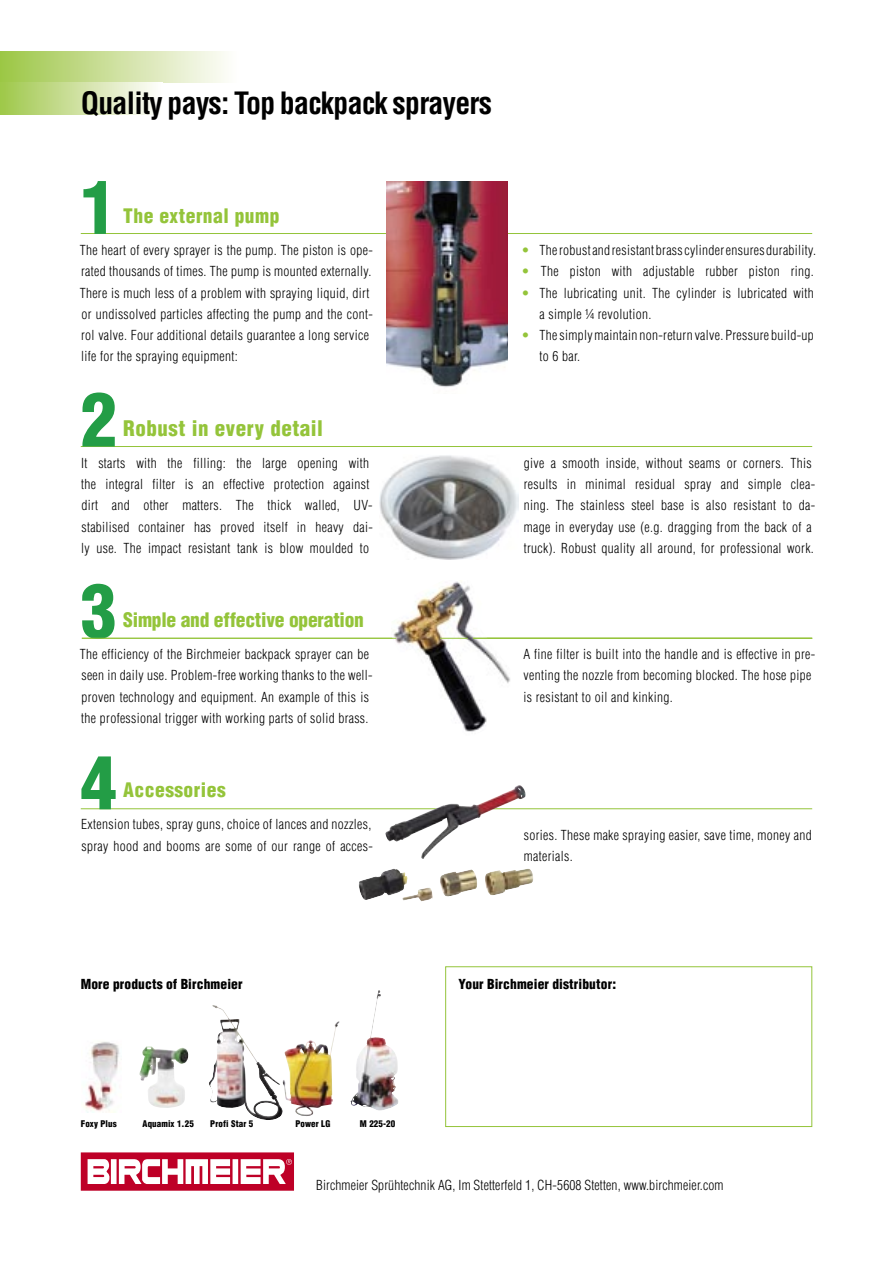
<style>
.page{position:relative;width:893px;height:1263px;background:#fff}
.page>*{position:absolute;margin:0;border:0;box-sizing:border-box;transform-origin:0 0}
.N____nummer{font:900 condensed 72px "Helvetica";color:#239d46}
.t1{font:700 condensed 30px "Helvetica";letter-spacing:-.025em;color:#000}
.N____Absatztitel{font:900 condensed 21px "Helvetica";letter-spacing:.025em;color:#94c43a}
.N____Absatztitel-2{font:900 condensed 19.5px "Helvetica";letter-spacing:-.01em;color:#94c43a}
.N____Absatztitel-3{font:900 condensed 19.5px "Helvetica";letter-spacing:.025em;color:#94c43a}
.N____Grundtext{font:300 condensed 13.5px/21.3px "Helvetica";letter-spacing:.025em;color:#000}
.N____Grundtext_Liste{font:300 condensed 13.5px/21.3px "Helvetica";letter-spacing:.025em;color:#000}
.V___text{font:300 condensed 13.5px "Helvetica";letter-spacing:.01em;color:#000}
.V___text-2{font:900 condensed 13.5px "Helvetica";letter-spacing:.01em;color:#000}
.t2{font:900 condensed 9px "Helvetica";letter-spacing:.01em;color:#000}
.s1{color:#94c43a}
</style>
<div class="page">
<img style="left:352px;top:990px;width:42px;height:117px">
<img style="left:209px;top:1005px;width:74px;height:111px">
<div style="left:0;top:51px;width:239px;height:32px;background:linear-gradient(to right,#9dc647,#fffeff)"></div>
<div style="left:0;top:83px;width:163px;height:32px;background:linear-gradient(to right,#a0c74b,#fffeff)"></div>
<div style="left:445px;top:966px;width:367px;height:161px;border:1px solid #94c43a"></div>
<img style="left:283px;top:1021px;width:57px;height:95px">
<img style="left:139px;top:1046px;width:50px;height:62px">
<svg style="left:81px;top:1152px;width:213px;height:39px"></svg>
<img style="left:84px;top:1041px;width:36px;height:71px">
<hr style="left:81px;top:233px;width:731px;height:1px;background:#94c43a">
<hr style="left:81px;top:446px;width:731px;height:1px;background:#94c43a">
<hr style="left:81px;top:808px;width:731px;height:1px;background:#94c43a">
<img style="left:387px;top:182px;width:121px;height:205px">
<img style="left:359px;top:868px;width:43px;height:32px">
<img style="left:402px;top:869px;width:75px;height:33px">
<img style="left:485px;top:869px;width:48px;height:26px">
<img style="left:385px;top:785px;width:140px;height:74px">
<img style="left:391px;top:581px;width:122px;height:151px">
<img style="left:380px;top:455px;width:138px;height:105px">
<svg style="left:440px;top:638px;width:28px;height:1px"></svg>
<hr style="left:82px;top:638px;width:314px;height:1px;background:#94c43a">
<hr style="left:473px;top:638px;width:339px;height:1px;background:#94c43a">
<p class="t1" style="left:81px;top:84px;width:413px">Quality pays: Top backpack sprayers</p>
<p class="N____nummer" style="left:81px;top:162px;width:37px">1</p>
<p class="N____Absatztitel-3" style="left:123px;top:204px;width:158px">The external pump</p>
<p class="N____Grundtext" style="left:80px;top:240px;width:295px">The heart of every sprayer is the pump. The piston is ope&shy;rated thousands of times. The pump is mounted externally.<br>There is much less of a problem with spraying liquid, dirt or undissolved particles affecting the pump and the cont&shy;rol valve. Four additional details guarantee a long service life for the spraying equipment:</p>
<p class="N____Grundtext_Liste" style="left:522px;top:240px;width:296px"><span class="s1">•</span> The robust and resistant brass cylinder ensures durability.</p>
<p class="N____Grundtext_Liste" style="left:522px;top:261px;width:294px"><span class="s1">•</span> The piston with adjustable rubber piston ring.</p>
<p class="N____Grundtext_Liste" style="left:522px;top:282px;width:294px"><span class="s1">•</span> The lubricating unit. The cylinder is lubricated with</p>
<p class="N____Grundtext_Liste" style="left:539px;top:303px;width:113px">a simple ¼ revolution.</p>
<p class="N____Grundtext_Liste" style="left:522px;top:325px;width:294px"><span class="s1">•</span> The simply maintain non-return valve. Pressure build-up</p>
<p class="N____Grundtext_Liste" style="left:539px;top:346px;width:42px">to 6 bar.</p>
<p class="N____nummer" style="left:81px;top:374px;width:37px">2</p>
<p class="N____Absatztitel" style="left:123px;top:415px;width:201px">Robust in every detail</p>
<p class="N____Grundtext_Liste" style="left:81px;top:452px;width:290px">It starts with the filling: the large opening with the integral filter is an effective protection against</p>
<p class="N____Grundtext_Liste" style="left:81px;top:495px;width:293px">dirt and other matters. The thick walled, UV-</p>
<p class="N____Grundtext_Liste" style="left:81px;top:516px;width:293px">stabilised container has proved itself in heavy dai&shy;ly use. The impact resistant tank is blow moulded to</p>
<p class="N____Grundtext_Liste" style="left:524px;top:452px;width:293px">give a smooth inside, without seams or corners. This results in minimal residual spray and simple clea&shy;ning. The stainless steel base is also resistant to da&shy;mage in everyday use (e.g. dragging from the back of a truck). Robust quality all around, for professional work.</p>
<p class="N____nummer" style="left:81px;top:566px;width:37px">3</p>
<p class="N____Absatztitel-2" style="left:123px;top:608px;width:242px">Simple and effective operation</p>
<p class="N____Grundtext" style="left:80px;top:643px;width:295px">The efficiency of the Birchmeier backpack sprayer can be seen in daily use. Problem-free working thanks to the well&shy;proven technology and equipment. An example of this is the professional trigger with working parts of solid brass.</p>
<p class="N____Grundtext" style="left:523px;top:643px;width:293px">A fine filter is built into the handle and is effective in pre&shy;venting the nozzle from becoming blocked. The hose pipe is resistant to oil and kinking.</p>
<p class="N____nummer" style="left:81px;top:737px;width:37px">4</p>
<p class="N____Absatztitel-3" style="left:123px;top:778px;width:104px">Accessories</p>
<p class="N____Grundtext" style="left:81px;top:814px;width:293px">Extension tubes, spray guns, choice of lances and nozzles, spray hood and booms are some of our range of acces-</p>
<p class="N____Grundtext" style="left:524px;top:824px;width:289px">sories. These make spraying easier, save time, money and materials.</p>
<p class="V___text-2" style="left:81px;top:975px;width:163px">More products of Birchmeier</p>
<p class="V___text-2" style="left:459px;top:975px;width:159px">Your Birchmeier distributor:</p>
<p class="t2" style="left:81px;top:1118px;width:37px">Foxy Plus</p>
<p class="t2" style="left:143px;top:1118px;width:53px">Aquamix 1.25</p>
<p class="t2" style="left:210px;top:1118px;width:44px">Profi Star 5</p>
<p class="t2" style="left:295px;top:1118px;width:36px">Power LG</p>
<p class="t2" style="left:360px;top:1118px;width:37px">M 225-20</p>
<p class="V___text" style="left:316px;top:1176px;width:409px">Birchmeier Sprühtechnik AG, Im Stetterfeld 1, CH-5608 Stetten, www.birchmeier.com</p>
</div>
